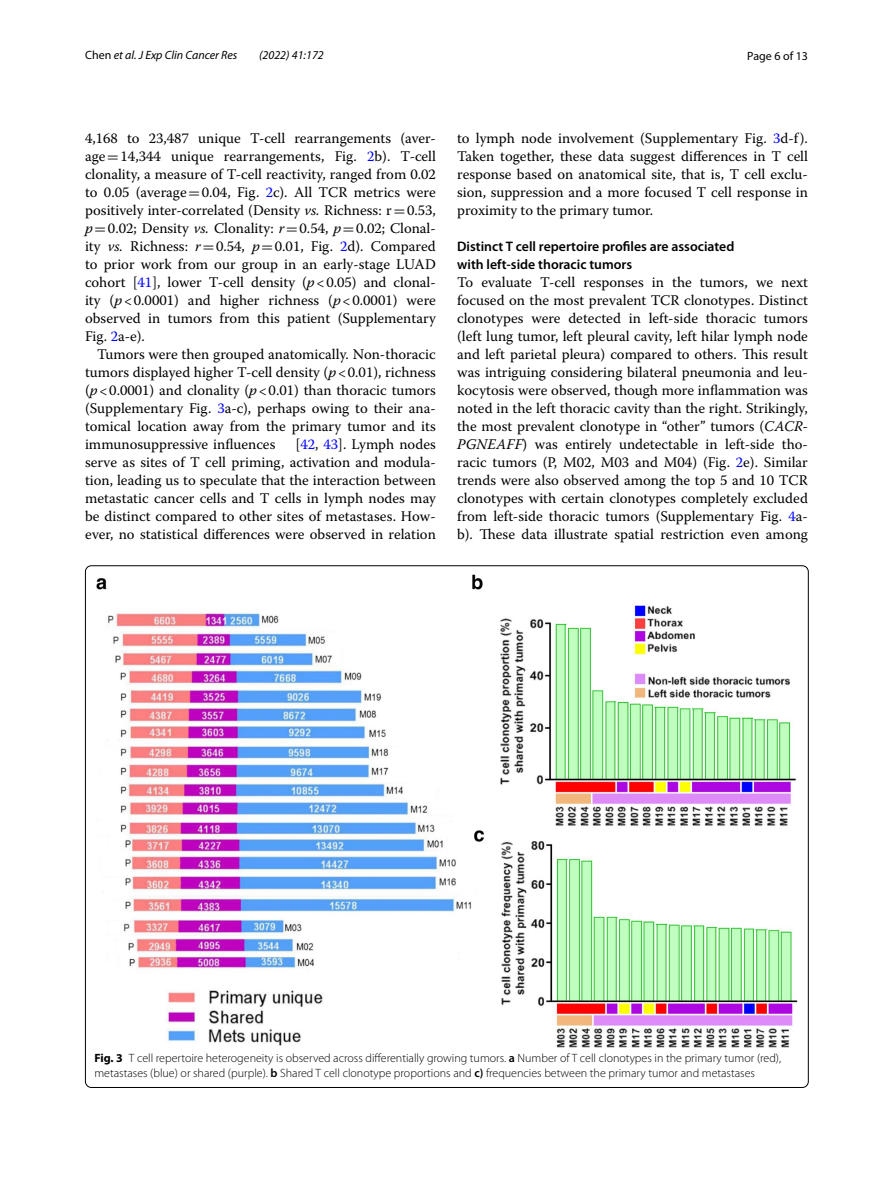
<style>
.page{position:relative;width:893px;height:1187px;background:#fff}
.page>*{position:absolute;margin:0;border:0;box-sizing:border-box;transform-origin:0 0}
.t1{font:14.7px/18px "Warnock Pro";color:#000;text-align:justify}
.t2{font:600 13.8px/18px "Myriad Pro";color:#000}
.t3{font:300 12px/15px "Myriad Pro";color:#000}
.t4{font:italic 12px "Myriad Pro";color:#000}
.t5{font:12px "Myriad Pro";color:#000}
.s1{font-style:normal}
.s2{font-family:"MTSY"}
.s3{color:#00f}
.s4{font-style:italic}
.s5{font-weight:700}
.s6{font-weight:600}
</style>
<div class="page">
<img style="left:97px;top:574px;width:700px;height:473px">
<p class="t4" style="left:85px;top:48px;width:154px"><span class="s1">Chen</span> et al. J Exp Clin Cancer Res</p>
<p class="t4" style="left:259px;top:48px;width:66px">(2022) 41:172</p>
<p class="t5" style="left:747px;top:48px;width:62px">Page 6 of 13</p>
<p class="t1" style="left:85px;top:128px;width:352px">4,168 to 23,487 unique T-cell rearrangements (aver&shy;age<span class="s2">=</span>14,344 unique rearrangements, Fig. <span class="s3">2</span>b). T-cell clonality, a measure of T-cell reactivity, ranged from 0.02 to 0.05 (average<span class="s2">=</span>0.04, Fig. <span class="s3">2</span>c). All TCR metrics were positively inter-correlated (Density <span class="s4">vs.</span> Richness: r<span class="s2">=</span>0.53, <span class="s4">p</span><span class="s2">=</span>0.02; Density <span class="s4">vs.</span> Clonality: <span class="s4">r</span><span class="s2">=</span>0.54, <span class="s4">p</span><span class="s2">=</span>0.02; Clonal&shy;ity <span class="s4">vs.</span> Richness: <span class="s4">r</span><span class="s2">=</span>0.54, <span class="s4">p</span><span class="s2">=</span>0.01, Fig. <span class="s3">2</span>d). Compared to prior work from our group in an early-stage LUAD cohort [<span class="s3">41</span>], lower T-cell density (<span class="s4">p</span>&lt;0.05) and clonal&shy;ity (<span class="s4">p</span>&lt;0.0001) and higher richness (<span class="s4">p</span>&lt;0.0001) were observed in tumors from this patient (Supplementary Fig. <span class="s3">2</span>a-e).</p>
<p class="t1" style="left:85px;top:344px;width:352px;text-indent:12px">Tumors were then grouped anatomically. Non-thoracic tumors displayed higher T-cell density (<span class="s4">p</span>&lt;0.01), richness (<span class="s4">p</span>&lt;0.0001) and clonality (<span class="s4">p</span>&lt;0.01) than thoracic tumors (Supplementary Fig. <span class="s3">3</span>a-c), perhaps owing to their ana&shy;tomical location away from the primary tumor and its immunosuppressive influences</p>
<p class="t1" style="left:85px;top:434px;width:352px;text-indent:211px">[<span class="s3">42</span>, <span class="s3">43</span>]. Lymph nodes serve as sites of T cell priming, activation and modula&shy;tion, leading us to speculate that the interaction between metastatic cancer cells and T cells in lymph nodes may be distinct compared to other sites of metastases. How&shy;ever, no statistical differences were observed in relation</p>
<p class="t1" style="left:457px;top:128px;width:352px">to lymph node involvement (Supplementary Fig. <span class="s3">3</span>d-f).<br>Taken together, these data suggest differences in T cell response based on anatomical site, that is, T cell exclu&shy;sion, suppression and a more focused T cell response in proximity to the primary tumor.</p>
<p class="t2" style="left:457px;top:237px;width:279px">Distinct T cell repertoire profiles are associated with left‑side thoracic tumors</p>
<p class="t1" style="left:457px;top:272px;width:352px">To evaluate T-cell responses in the tumors, we next focused on the most prevalent TCR clonotypes. Distinct clonotypes were detected in left-side thoracic tumors (left lung tumor, left pleural cavity, left hilar lymph node and left parietal pleura) compared to others. This result was intriguing considering bilateral pneumonia and leu&shy;kocytosis were observed, though more inflammation was noted in the left thoracic cavity than the right. Strikingly, the most prevalent clonotype in “other” tumors (<span class="s4">CACR-PGNEAFF</span>) was entirely undetectable in left-side tho&shy;racic tumors (P, M02, M03 and M04) (Fig. <span class="s3">2</span>e). Similar trends were also observed among the top 5 and 10 TCR clonotypes with certain clonotypes completely excluded from left-side thoracic tumors (Supplementary Fig. <span class="s3">4</span>a&shy;b). These data illustrate spatial restriction even among</p>
<p class="t3" style="left:94px;top:1050px;width:688px"><span class="s5">Fig. 3</span> T cell repertoire heterogeneity is observed across differentially growing tumors. <span class="s6">a</span> Number of T cell clonotypes in the primary tumor (red), metastases (blue) or shared (purple). <span class="s6">b</span> Shared T cell clonotype proportions and <span class="s6">c)</span> frequencies between the primary tumor and metastases</p>
</div>
